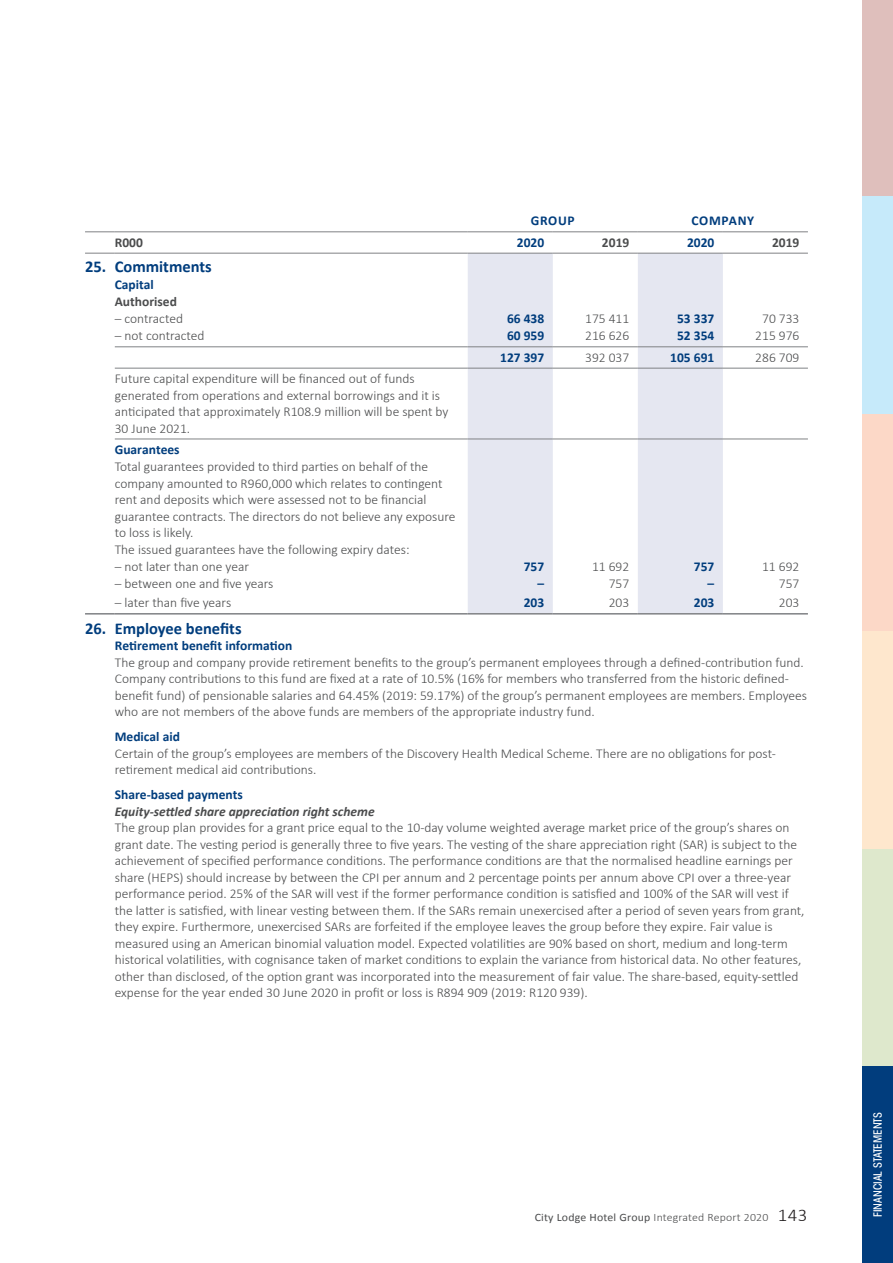
<style>
.page{position:relative;width:893px;height:1263px;background:#fff}
.page>*{position:absolute;margin:0;border:0;box-sizing:border-box;transform-origin:0 0}
.t1{font:700 16.5px "Calibri";color:#013d7d}
.t2{font:300 13.5px/16.5px "Calibri";color:#4b4c4d}
.t3{font:700 13.5px "Calibri";color:#013d7d}
.t4{font:italic 700 13.5px "Calibri";color:#4b4c4d}
.t5{font:700 13.5px "Calibri";color:#4b4c4d}
.t6{font:700 13.5px "Calibri";letter-spacing:.05em;color:#013d7d}
.t7{font:300 11.25px "Calibri";letter-spacing:.015em;color:#4b4c4d;scale:1.05 1}
.t8{font:500 condensed 11.25px "ITC Avant Garde Std";color:#fff}
.s1{font-weight:400}
.s2{font-size:18px;color:#231f20}
</style>
<div class="page">
<svg style="left:468px;top:254px;width:255px;height:359px;fill:#e5e7f1"></svg>
<hr style="left:85px;top:231px;width:30px;height:1px;background:#808285">
<hr style="left:115px;top:231px;width:353px;height:1px;background:#808285">
<hr style="left:468px;top:231px;width:85px;height:1px;background:#808285">
<hr style="left:553px;top:231px;width:85px;height:1px;background:#808285">
<hr style="left:638px;top:231px;width:85px;height:1px;background:#808285">
<hr style="left:723px;top:231px;width:85px;height:1px;background:#808285">
<hr style="left:85px;top:253px;width:30px;height:1px;background:#808285">
<hr style="left:115px;top:253px;width:353px;height:1px;background:#808285">
<hr style="left:468px;top:253px;width:85px;height:1px;background:#808285">
<hr style="left:553px;top:253px;width:85px;height:1px;background:#808285">
<hr style="left:638px;top:253px;width:85px;height:1px;background:#808285">
<hr style="left:723px;top:253px;width:85px;height:1px;background:#808285">
<hr style="left:115px;top:346px;width:353px;height:1px;background:#808285">
<hr style="left:468px;top:346px;width:85px;height:1px;background:#808285">
<hr style="left:553px;top:346px;width:85px;height:1px;background:#808285">
<hr style="left:638px;top:346px;width:85px;height:1px;background:#808285">
<hr style="left:723px;top:346px;width:85px;height:1px;background:#808285">
<hr style="left:115px;top:368px;width:353px;height:1px;background:#808285">
<hr style="left:468px;top:368px;width:85px;height:1px;background:#808285">
<hr style="left:553px;top:368px;width:85px;height:1px;background:#808285">
<hr style="left:638px;top:368px;width:85px;height:1px;background:#808285">
<hr style="left:723px;top:368px;width:85px;height:1px;background:#808285">
<hr style="left:115px;top:439px;width:353px;height:1px;background:#808285">
<hr style="left:468px;top:439px;width:85px;height:1px;background:#808285">
<hr style="left:553px;top:439px;width:85px;height:1px;background:#808285">
<hr style="left:638px;top:439px;width:85px;height:1px;background:#808285">
<hr style="left:723px;top:439px;width:85px;height:1px;background:#808285">
<hr style="left:468px;top:613px;width:85px;height:1px;background:#808285">
<hr style="left:553px;top:613px;width:85px;height:1px;background:#808285">
<hr style="left:638px;top:613px;width:85px;height:1px;background:#808285">
<hr style="left:723px;top:613px;width:85px;height:1px;background:#808285">
<hr style="left:85px;top:613px;width:30px;height:1px;background:#808285">
<hr style="left:115px;top:613px;width:353px;height:1px;background:#808285">
<div style="left:862px;top:0;width:31px;height:197px;background:#dfbfbc"></div>
<div style="left:862px;top:197px;width:31px;height:217px;background:#c6eafa"></div>
<div style="left:862px;top:414px;width:31px;height:217px;background:#fcd8c7"></div>
<div style="left:862px;top:631px;width:31px;height:218px;background:#fee7cd"></div>
<div style="left:862px;top:849px;width:31px;height:218px;background:#dee8cc"></div>
<div style="left:862px;top:1066px;width:31px;height:197px;background:#013d7d"></div>
<p class="t3" style="left:531px;top:212px;width:45px">GROUP</p>
<p class="t6" style="left:691px;top:212px;width:64px">COMPANY</p>
<p class="t5" style="left:115px;top:234px;width:30px">R000</p>
<p class="t3" style="left:517px;top:234px;width:29px">2020</p>
<p class="t5" style="left:602px;top:234px;width:29px">2019</p>
<p class="t3" style="left:687px;top:234px;width:29px">2020</p>
<p class="t5" style="left:772px;top:234px;width:29px">2019</p>
<p class="t1" style="left:85px;top:256px;width:128px">25. Commitments</p>
<p class="t3" style="left:115px;top:276px;width:41px">Capital</p>
<p class="t5" style="left:115px;top:293px;width:64px">Authorised</p>
<p class="t2" style="left:115px;top:310px;width:70px">– contracted</p>
<p class="t3" style="left:507px;top:310px;width:39px">66 438</p>
<p class="t2" style="left:585px;top:310px;width:46px">175 411</p>
<p class="t3" style="left:677px;top:310px;width:39px">53 337</p>
<p class="t2" style="left:762px;top:310px;width:39px">70 733</p>
<p class="t2" style="left:115px;top:327px;width:91px">– not contracted</p>
<p class="t3" style="left:507px;top:327px;width:39px">60 959</p>
<p class="t2" style="left:585px;top:327px;width:46px">216 626</p>
<p class="t3" style="left:677px;top:327px;width:39px">52 354</p>
<p class="t2" style="left:755px;top:327px;width:46px">215 976</p>
<p class="t3" style="left:500px;top:349px;width:46px">127 397</p>
<p class="t2" style="left:585px;top:348px;width:46px">392 037</p>
<p class="t3" style="left:670px;top:349px;width:46px">105 691</p>
<p class="t2" style="left:755px;top:348px;width:46px">286 709</p>
<p class="t2" style="left:115px;top:370px;width:335px">Future capital expenditure will be financed out of funds generated from operations and external borrowings and it is anticipated that approximately R108.9 million will be spent by 30 June 2021.</p>
<p class="t3" style="left:115px;top:441px;width:66px">Guarantees</p>
<p class="t2" style="left:115px;top:458px;width:342px">Total guarantees provided to third parties on behalf of the company amounted to R960,000 which relates to contingent rent and deposits which were assessed not to be financial guarantee contracts. The directors do not believe any exposure to loss is likely.<br>The issued guarantees have the following expiry dates:</p>
<p class="t2" style="left:115px;top:558px;width:136px">– not later than one year</p>
<p class="t3" style="left:524px;top:558px;width:22px">757</p>
<p class="t2" style="left:592px;top:558px;width:39px">11 692</p>
<p class="t3" style="left:694px;top:558px;width:22px">757</p>
<p class="t2" style="left:762px;top:558px;width:39px">11 692</p>
<p class="t2" style="left:115px;top:575px;width:160px">– between one and five years</p>
<p class="t3" style="left:538px;top:575px;width:8px">–</p>
<p class="t2" style="left:609px;top:575px;width:22px">757</p>
<p class="t3" style="left:708px;top:575px;width:8px">–</p>
<p class="t2" style="left:779px;top:575px;width:22px">757</p>
<p class="t2" style="left:115px;top:594px;width:118px">– later than five years</p>
<p class="t3" style="left:524px;top:594px;width:22px">203</p>
<p class="t2" style="left:609px;top:594px;width:22px">203</p>
<p class="t3" style="left:694px;top:594px;width:22px">203</p>
<p class="t2" style="left:779px;top:594px;width:22px">203</p>
<p class="t1" style="left:85px;top:618px;width:158px">26. Employee benefits</p>
<p class="t3" style="left:115px;top:637px;width:179px">Retirement benefit information</p>
<p class="t2" style="left:115px;top:653px;width:694px">The group and company provide retirement benefits to the group’s permanent employees through a defined-contribution fund.<br>Company contributions to this fund are fixed at a rate of 10.5% (16% for members who transferred from the historic defined&shy;benefit fund) of pensionable salaries and 64.45% (2019: 59.17%) of the group’s permanent employees are members. Employees who are not members of the above funds are members of the appropriate industry fund.</p>
<p class="t3" style="left:115px;top:728px;width:67px">Medical aid</p>
<p class="t2" style="left:115px;top:744px;width:662px">Certain of the group’s employees are members of the Discovery Health Medical Scheme. There are no obligations for post&shy;retirement medical aid contributions.</p>
<p class="t3" style="left:115px;top:786px;width:130px">Share-based payments</p>
<p class="t4" style="left:115px;top:802px;width:261px">Equity-settled share appreciation right scheme</p>
<p class="t2" style="left:115px;top:819px;width:691px">The group plan provides for a grant price equal to the 10-day volume weighted average market price of the group’s shares on grant date. The vesting period is generally three to five years. The vesting of the share appreciation right (SAR) is subject to the achievement of specified performance conditions. The performance conditions are that the normalised headline earnings per share (HEPS) should increase by between the CPI per annum and 2 percentage points per annum above CPI over a three-year performance period. 25% of the SAR will vest if the former performance condition is satisfied and 100% of the SAR will vest if the latter is satisfied, with linear vesting between them. If the SARs remain unexercised after a period of seven years from grant, they expire. Furthermore, unexercised SARs are forfeited if the employee leaves the group before they expire. Fair value is measured using an American binomial valuation model. Expected volatilities are 90% based on short, medium and long-term historical volatilities, with cognisance taken of market conditions to explain the variance from historical data. No other features, other than disclosed, of the option grant was incorporated into the measurement of fair value. The share-based, equity-settled expense for the year ended 30 June 2020 in profit or loss is R894 909 (2019: R120 939).</p>
<p class="t7" style="left:535px;top:1211px;width:261px"><span class="s1">City Lodge Hotel Group</span> Integrated Report 2020 <span class="s2">143</span></p>
<p class="t8" style="left:871px;top:1217px;width:107px;rotate:-90deg">FINANCIAL STATEMENTS</p>
</div>
